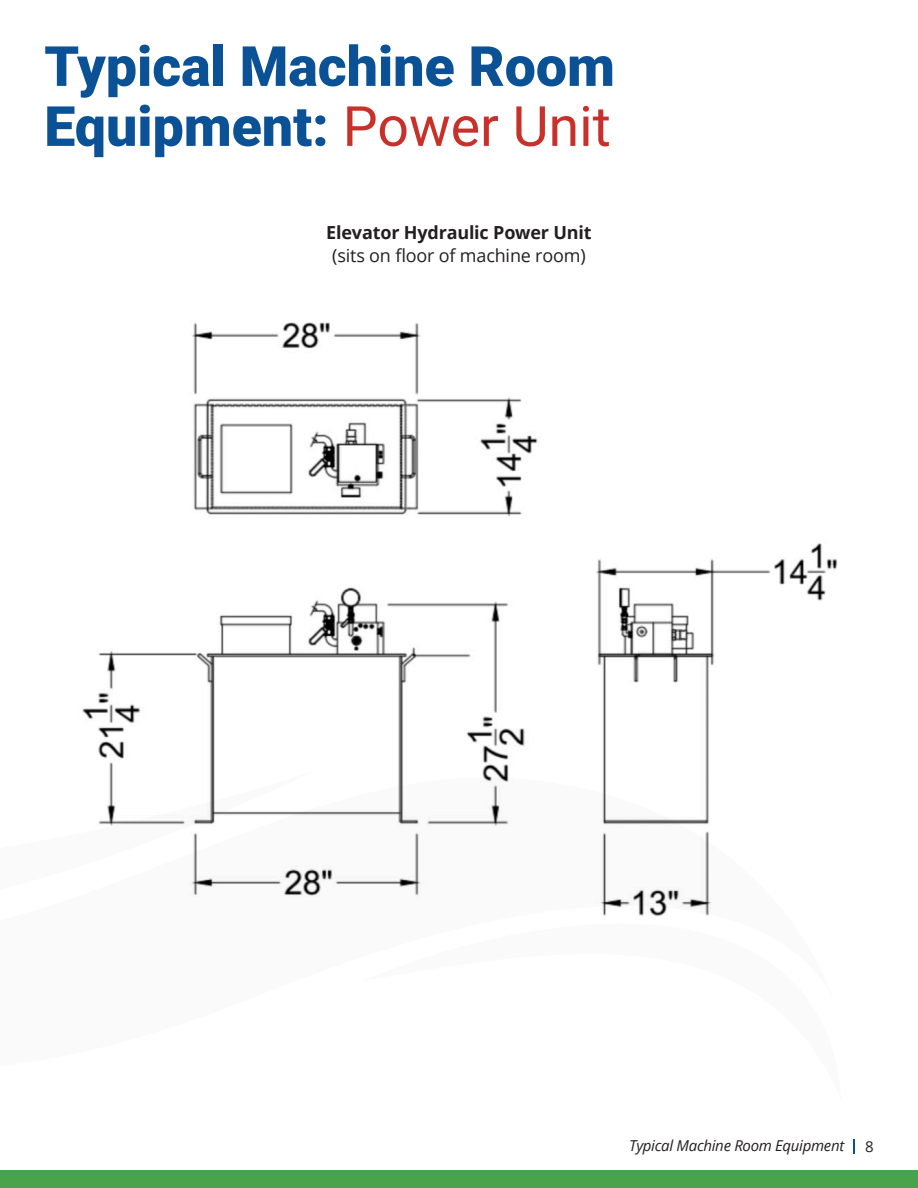
<style>
.page{position:relative;width:918px;height:1188px;background:#fff}
.page>*{position:absolute;margin:0;border:0;box-sizing:border-box;transform-origin:0 0}
.t1{font:900 55.5px/60px "Roboto";color:#0b5196}
.t2{font:700 18px "Open Sans";letter-spacing:-.01em;color:#231f20}
.t3{font:18px "Open Sans";letter-spacing:-.01em;color:#231f20}
.t4{font:italic 15px "Open Sans";letter-spacing:-.02em;color:#231f20}
.t5{font:15px "Open Sans";color:#231f20}
.s1{font-weight:400;color:#c8312a}
</style>
<div class="page">
<div style="left:0;top:1171px;width:918px;height:17px;background:#48a34c"></div>
<img style="left:82px;top:322px;width:756px;height:594px">
<svg style="left:853px;top:1139px;width:2px;height:14px"></svg>
<p class="t1" style="left:44px;top:34px;width:572px">Typical Machine Room<br>Equipment: <span class="s1">Power Unit</span></p>
<p class="t2" style="left:326px;top:220px;width:267px">Elevator Hydraulic Power Unit</p>
<p class="t3" style="left:332px;top:243px;width:255px">(sits on floor of machine room)</p>
<p class="t4" style="left:629px;top:1135px;width:217px">Typical Machine Room Equipment</p>
<p class="t5" style="left:865px;top:1136px;width:10px">8</p>
</div>
